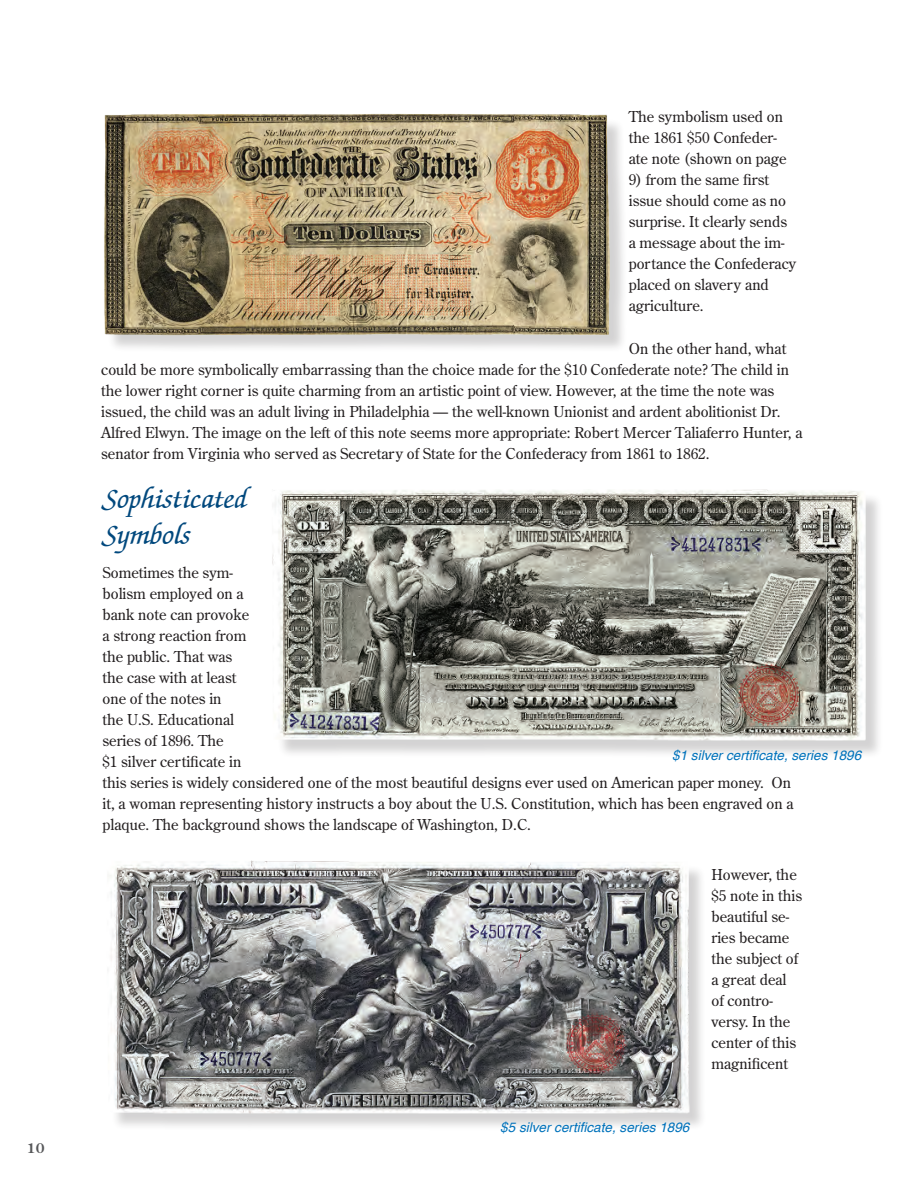
<style>
.page{position:relative;width:909px;height:1197px;background:#fff}
.page>*{position:absolute;margin:0;border:0;box-sizing:border-box;transform-origin:0 0}
.t1{font:italic 500 30px/36px "Zapf Chancery IT Cby BT";color:#00487d}
.t2{font:15px/21px "Century Old Style Std";color:#231f20}
.t3{font:italic 13.5px "Helvetica";color:#0072bb}
.t4{font:700 13.5px "Century Old Style Std";color:#57585a}
</style>
<div class="page">
<div style="left:275px;top:492px;width:608px;height:266px;background:#231f20;opacity:.2"></div>
<img style="left:272px;top:489px;width:603px;height:259px">
<div style="left:109px;top:863px;width:598px;height:268px;background:#231f20;opacity:.2"></div>
<img style="left:109px;top:860px;width:588px;height:260px">
<div style="left:107px;top:117px;width:521px;height:236px;background:#231f20;opacity:.2"></div>
<img style="left:104px;top:114px;width:510px;height:227px">
<p class="t4" style="left:27px;top:1139px;width:19px">10</p>
<p class="t2" style="left:628px;top:106px;width:159px">The symbolism used on the 1861 $50 Confeder&shy;ate note (shown on page</p>
<p class="t2" style="left:628px;top:169px;width:169px">9) from the same first issue should come as no surprise. It clearly sends a message about the im&shy;portance the Confederacy placed on slavery and agriculture.</p>
<p class="t2" style="left:101px;top:337px;width:702px;text-indent:527px">On the other hand, what could be more symbolically embarrassing than the choice made for the $10 Confederate note? The child in the lower right corner is quite charming from an artistic point of view. However, at the time the note was issued, the child was an adult living in Philadelphia — the well-known Unionist and ardent abolitionist Dr.<br>Alfred Elwyn. The image on the left of this note seems more appropriate: Robert Mercer Taliaferro Hunter, a senator from Virginia who served as Secretary of State for the Confederacy from 1861 to 1862.</p>
<h1 class="t1" style="left:104px;top:482px;width:144px">Sophisticated<br>Symbols</h1>
<p class="t2" style="left:102px;top:562px;width:692px">Sometimes the sym-<br>bolism employed on a<br>bank note can provoke<br>a strong reaction from<br>the public. That was<br>the case with at least<br>one of the notes in<br>the U.S. Educational<br>series of 1896. The<br>$1 silver certificate in<br>this series is widely considered one of the most beautiful designs ever used on American paper money. On it, a woman representing history instructs a boy about the U.S. Constitution, which has been engraved on a plaque. The background shows the landscape of Washington, D.C.</p>
<p class="t2" style="left:711px;top:864px;width:92px">However, the $5 note in this beautiful se&shy;ries became the subject of a great deal of contro&shy;versy. In the center of this magnificent</p>
<p class="t3" style="left:672px;top:744px;width:191px">$1 silver certificate, series 1896</p>
<p class="t3" style="left:500px;top:1116px;width:191px">$5 silver certificate, series 1896</p>
</div>
